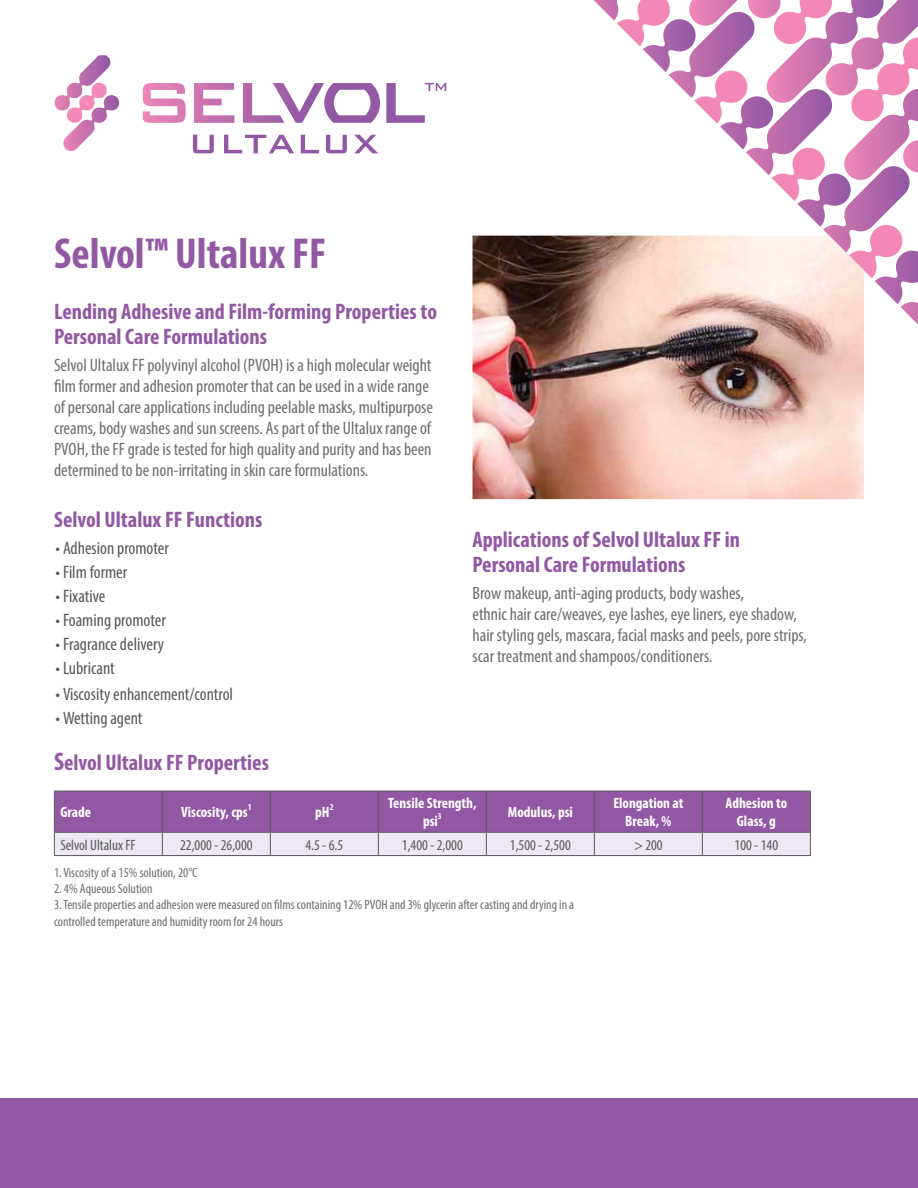
<style>
.page{position:relative;width:918px;height:1188px;background:#fff}
.page>*{position:absolute;margin:0;border:0;box-sizing:border-box;transform-origin:0 0}
.t1{font:700 condensed 43.5px "Myriad Pro";color:#9258a4}
.t2{font:700 condensed 22.5px/25.5px "Myriad Pro";color:#9258a4}
.t3{font:condensed 18px/21px "Myriad Pro";color:#6d6e71}
.t4{font:condensed 18px "Myriad Pro";color:#58595b}
.t5{font:700 condensed 15px/18px "Myriad Pro";color:#fff;text-align:center}
.t6{font:condensed 15px "Myriad Pro";color:#58595b}
.t7{font:condensed 13.5px/16.2px "Myriad Pro";color:#6d6e71}
.t8{font:700 condensed 9px "Myriad Pro";color:#fff}
.s1{font-size:25.5px}
</style>
<div class="page">
<svg style="left:594px;top:0;width:324px;height:324px"></svg>
<svg style="left:425px;top:83px;width:21px;height:8px"></svg>
<svg style="left:193px;top:135px;width:21px;height:18px"></svg>
<svg style="left:224px;top:135px;width:70px;height:18px"></svg>
<svg style="left:301px;top:135px;width:18px;height:18px"></svg>
<svg style="left:326px;top:135px;width:21px;height:18px"></svg>
<svg style="left:354px;top:135px;width:24px;height:18px"></svg>
<img style="left:143px;top:83px;width:282px;height:40px">
<img style="left:63px;top:95px;width:57px;height:56px">
<img style="left:54px;top:55px;width:57px;height:56px">
<div style="left:0;top:1099px;width:918px;height:89px;background:#9258a4"></div>
<img style="left:472px;top:236px;width:392px;height:263px">
<svg style="left:54px;top:791px;width:757px;height:64px;background:#af89bc"></svg>
<hr style="left:54px;top:855px;width:108px;height:1px;background:#58595b">
<hr style="left:162px;top:855px;width:108px;height:1px;background:#58595b">
<hr style="left:270px;top:855px;width:108px;height:1px;background:#58595b">
<hr style="left:378px;top:855px;width:108px;height:1px;background:#58595b">
<hr style="left:486px;top:855px;width:108px;height:1px;background:#58595b">
<hr style="left:594px;top:855px;width:108px;height:1px;background:#58595b">
<hr style="left:702px;top:855px;width:109px;height:1px;background:#58595b">
<h1 class="t1" style="left:54px;top:227px;width:274px">Selvol™ Ultalux FF</h1>
<p class="t2" style="left:54px;top:298px;width:385px">Lending Adhesive and Film-forming Properties to<br>Personal Care Formulations</p>
<p class="t3" style="left:54px;top:355px;width:380px">Selvol Ultalux FF polyvinyl alcohol (PVOH) is a high molecular weight film former and adhesion promoter that can be used in a wide range of personal care applications including peelable masks, multipurpose creams, body washes and sun screens. As part of the Ultalux range of PVOH, the FF grade is tested for high quality and purity and has been determined to be non-irritating in skin care formulations.</p>
<p class="t2" style="left:54px;top:507px;width:210px">Selvol Ultalux FF Functions</p>
<p class="t4" style="left:56px;top:537px;width:115px">• Adhesion promoter</p>
<p class="t4" style="left:56px;top:561px;width:73px">• Film former</p>
<p class="t4" style="left:56px;top:585px;width:51px">• Fixative</p>
<p class="t4" style="left:56px;top:609px;width:112px">• Foaming promoter</p>
<p class="t4" style="left:56px;top:633px;width:110px">• Fragrance delivery</p>
<p class="t4" style="left:56px;top:657px;width:61px">• Lubricant</p>
<p class="t4" style="left:56px;top:683px;width:179px">• Viscosity enhancement/control</p>
<p class="t4" style="left:56px;top:707px;width:88px">• Wetting agent</p>
<p class="t2" style="left:54px;top:750px;width:216px"><span class="s1">S</span>elvol Ultalux FF Properties</p>
<p class="t2" style="left:472px;top:526px;width:269px">Applications of Selvol Ultalux FF in<br>Personal Care Formulations</p>
<p class="t3" style="left:472px;top:583px;width:336px">Brow makeup, anti-aging products, body washes,<br>ethnic hair care/weaves, eye lashes, eye liners, eye shadow, hair styling gels, mascara, facial masks and peels, pore strips, scar treatment and shampoos/conditioners.</p>
<p class="t8" style="left:248px;top:801px;width:5px">1</p>
<p class="t5" style="left:60px;top:803px;width:32px">Grade</p>
<p class="t5" style="left:181px;top:803px;width:68px">Viscosity, cps</p>
<p class="t8" style="left:330px;top:801px;width:5px">2</p>
<p class="t5" style="left:388px;top:794px;width:90px">Tensile Strength, psi</p>
<p class="t8" style="left:438px;top:810px;width:5px">3</p>
<p class="t5" style="left:508px;top:803px;width:67px">Modulus, psi</p>
<p class="t5" style="left:613px;top:794px;width:72px">Elongation at<br>Break, %</p>
<p class="t5" style="left:726px;top:794px;width:63px">Adhesion to<br>Glass, g</p>
<p class="t5" style="left:315px;top:803px;width:16px">pH</p>
<p class="t6" style="left:60px;top:836px;width:77px">Selvol Ultalux FF</p>
<p class="t6" style="left:180px;top:836px;width:74px">22,000 - 26,000</p>
<p class="t6" style="left:305px;top:836px;width:39px">4.5 - 6.5</p>
<p class="t6" style="left:402px;top:836px;width:62px">1,400 - 2,000</p>
<p class="t6" style="left:510px;top:836px;width:62px">1,500 - 2,500</p>
<p class="t6" style="left:634px;top:836px;width:30px">&gt; 200</p>
<p class="t6" style="left:735px;top:836px;width:45px">100 - 140</p>
<p class="t7" style="left:54px;top:864px;width:145px">1. Viscosity of a 15% solution, 20°C</p>
<p class="t7" style="left:54px;top:881px;width:100px">2. 4% Aqueous Solution</p>
<p class="t7" style="left:54px;top:897px;width:522px">3. Tensile properties and adhesion were measured on films containing 12% PVOH and 3% glycerin after casting and drying in a controlled temperature and humidity room for 24 hours</p>
</div>
